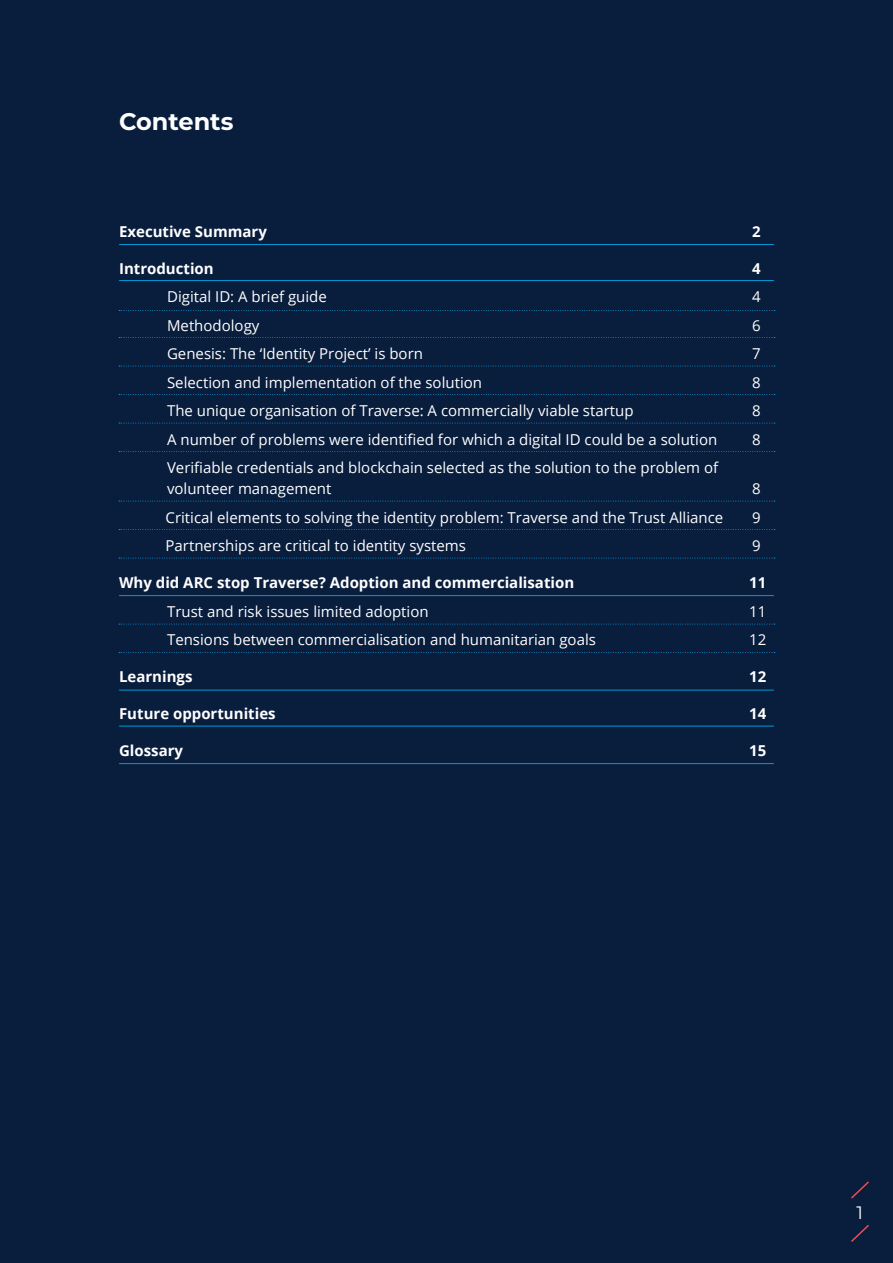
<style>
.page{position:relative;width:893px;height:1263px;background:#091d3d}
.page>*{position:absolute;margin:0;border:0;box-sizing:border-box;transform-origin:0 0}
.t1{font:100 24px "Montserrat";color:#fff}
.t2{font:18px "Montserrat";color:#fff}
.t3{font:15px/21px "Open Sans";color:#fff}
.t4{font:700 15px "Open Sans";color:#fff}
</style>
<div class="page">
<hr style="left:119px;top:244px;width:655px;height:1px;background:#0497d7">
<hr style="left:119px;top:280px;width:655px;height:1px;background:#0497d7">
<svg style="left:119px;top:310px;width:656px;height:1px"></svg>
<svg style="left:119px;top:337px;width:656px;height:1px"></svg>
<svg style="left:119px;top:366px;width:656px;height:1px"></svg>
<svg style="left:119px;top:394px;width:656px;height:1px"></svg>
<svg style="left:119px;top:423px;width:656px;height:1px"></svg>
<svg style="left:119px;top:451px;width:656px;height:1px"></svg>
<svg style="left:119px;top:501px;width:656px;height:1px"></svg>
<svg style="left:119px;top:529px;width:656px;height:1px"></svg>
<svg style="left:119px;top:558px;width:656px;height:1px"></svg>
<svg style="left:119px;top:624px;width:656px;height:1px"></svg>
<svg style="left:119px;top:652px;width:656px;height:1px"></svg>
<hr style="left:119px;top:690px;width:655px;height:1px;background:#0497d7">
<hr style="left:119px;top:726px;width:655px;height:1px;background:#0497d7">
<hr style="left:119px;top:763px;width:655px;height:1px;background:#0497d7">
<svg style="left:851px;top:1181px;width:18px;height:18px"></svg>
<svg style="left:851px;top:1225px;width:18px;height:17px"></svg>
<hr style="left:119px;top:595px;width:655px;height:1px;background:#0497d7">
<p class="t1" style="left:119px;top:105px;width:116px">Contents</p>
<p class="t4" style="left:119px;top:220px;width:149px">Executive Summary</p>
<p class="t4" style="left:752px;top:220px;width:10px">2</p>
<p class="t4" style="left:119px;top:257px;width:96px">Introduction</p>
<p class="t4" style="left:752px;top:257px;width:10px">4</p>
<p class="t3" style="left:167px;top:286px;width:161px">Digital ID: A brief guide</p>
<p class="t3" style="left:752px;top:286px;width:10px">4</p>
<p class="t3" style="left:167px;top:314px;width:94px">Methodology</p>
<p class="t3" style="left:752px;top:314px;width:10px">6</p>
<p class="t3" style="left:167px;top:343px;width:257px">Genesis: The ‘Identity Project’ is born</p>
<p class="t3" style="left:752px;top:343px;width:10px">7</p>
<p class="t3" style="left:167px;top:371px;width:316px">Selection and implementation of the solution</p>
<p class="t3" style="left:752px;top:371px;width:10px">8</p>
<p class="t3" style="left:167px;top:400px;width:468px">The unique organisation of Traverse: A commercially viable startup</p>
<p class="t3" style="left:752px;top:400px;width:10px">8</p>
<p class="t3" style="left:167px;top:428px;width:552px">A number of problems were identified for which a digital ID could be a solution</p>
<p class="t3" style="left:752px;top:428px;width:10px">8</p>
<p class="t3" style="left:167px;top:457px;width:553px">Verifiable credentials and blockchain selected as the solution to the problem of volunteer management</p>
<p class="t3" style="left:752px;top:478px;width:10px">8</p>
<p class="t3" style="left:166px;top:506px;width:559px">Critical elements to solving the identity problem: Traverse and the Trust Alliance</p>
<p class="t3" style="left:752px;top:506px;width:10px">9</p>
<p class="t3" style="left:166px;top:535px;width:302px">Partnerships are critical to identity systems</p>
<p class="t3" style="left:752px;top:535px;width:10px">9</p>
<p class="t4" style="left:119px;top:572px;width:457px">Why did ARC stop Traverse? Adoption and commercialisation</p>
<p class="t4" style="left:749px;top:572px;width:19px">11</p>
<p class="t3" style="left:167px;top:600px;width:263px">Trust and risk issues limited adoption</p>
<p class="t3" style="left:749px;top:600px;width:19px">11</p>
<p class="t3" style="left:167px;top:629px;width:430px">Tensions between commercialisation and humanitarian goals</p>
<p class="t3" style="left:749px;top:629px;width:19px">12</p>
<p class="t4" style="left:119px;top:666px;width:75px">Learnings</p>
<p class="t4" style="left:749px;top:666px;width:19px">12</p>
<p class="t4" style="left:119px;top:703px;width:158px">Future opportunities</p>
<p class="t4" style="left:749px;top:703px;width:19px">14</p>
<p class="t4" style="left:119px;top:740px;width:66px">Glossary</p>
<p class="t4" style="left:749px;top:740px;width:19px">15</p>
<p class="t2" style="left:856px;top:1200px;width:8px">1</p>
</div>
